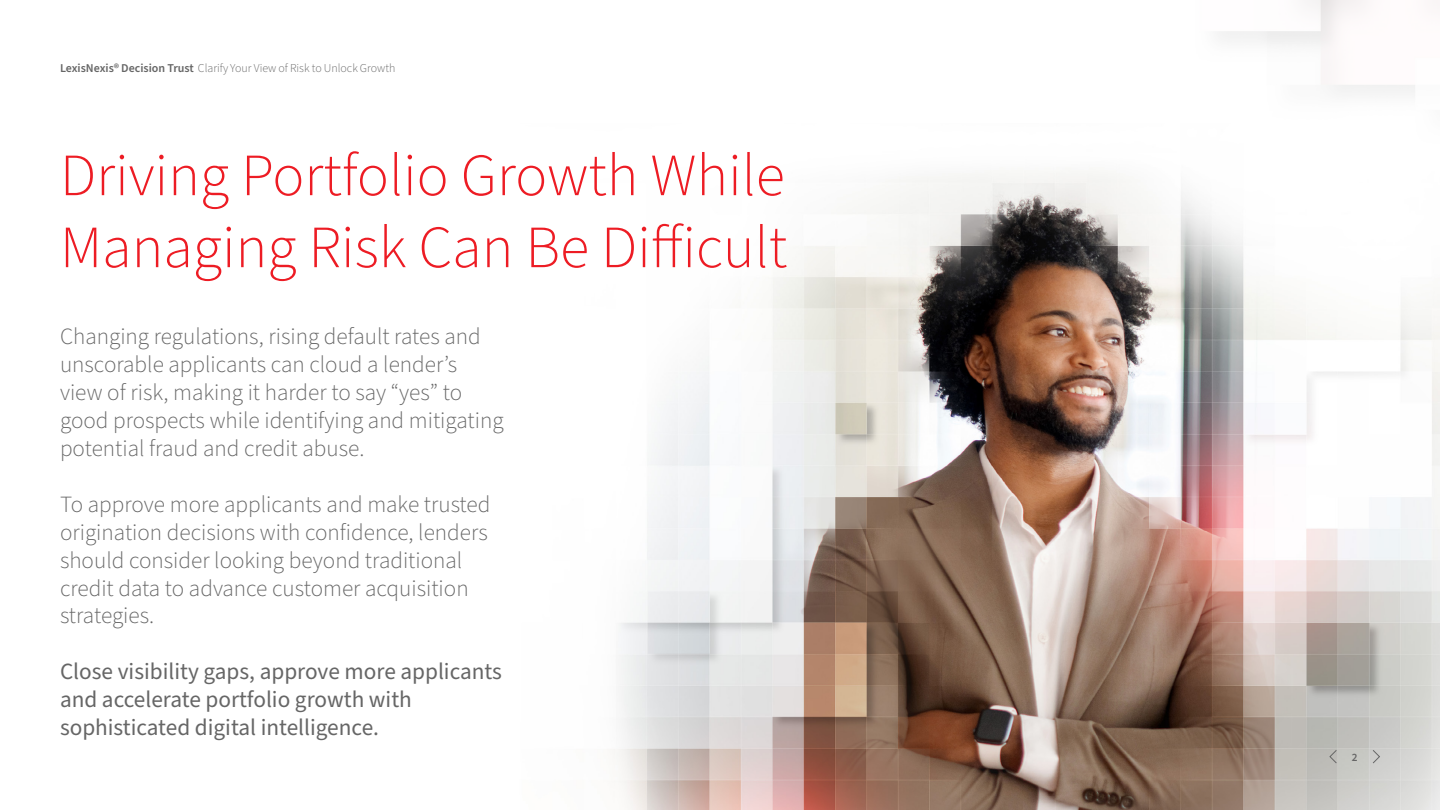
<style>
.page{position:relative;width:1440px;height:810px;background:#fff}
.page>*{position:absolute;margin:0;border:0;box-sizing:border-box;transform-origin:0 0}
.t1{font:300 60px/72px "Source Sans Pro";color:#ed1c24}
.t2{font:300 23.25px/27.9px "Source Sans Pro";color:#666}
.t3{font:23.25px/27.9px "Source Sans Pro";color:#666}
.t4{font:300 12px "Source Sans Pro";color:#666}
.t5{font:600 11.25px "Source Sans Pro";color:#666}
.s1{font-weight:600}
</style>
<div class="page">
<img style="left:613px;top:173px;width:827px;height:637px">
<img style="left:1219px;top:0;width:196px;height:93px">
<svg style="left:1372px;top:749px;width:9px;height:15px"></svg>
<svg style="left:1329px;top:749px;width:8px;height:15px"></svg>
<p class="t4" style="left:60px;top:60px;width:337px"><span class="s1">LexisNexis® Decision Trust</span> Clarify Your View of Risk to Unlock Growth</p>
<h1 class="t1" style="left:60px;top:141px;width:729px">Driving Portfolio Growth While<br>Managing Risk Can Be Difficult</h1>
<p class="t2" style="left:60px;top:324px;width:445px">Changing regulations, rising default rates and unscorable applicants can cloud a lender’s view of risk, making it harder to say “yes” to good prospects while identifying and mitigating potential fraud and credit abuse.</p>
<p class="t2" style="left:60px;top:491px;width:432px">To approve more applicants and make trusted origination decisions with confidence, lenders should consider looking beyond traditional credit data to advance customer acquisition strategies.</p>
<p class="t3" style="left:60px;top:658px;width:443px">Close visibility gaps, approve more applicants and accelerate portfolio growth with sophisticated digital intelligence.</p>
<p class="t5" style="left:1352px;top:750px;width:7px">2</p>
</div>
